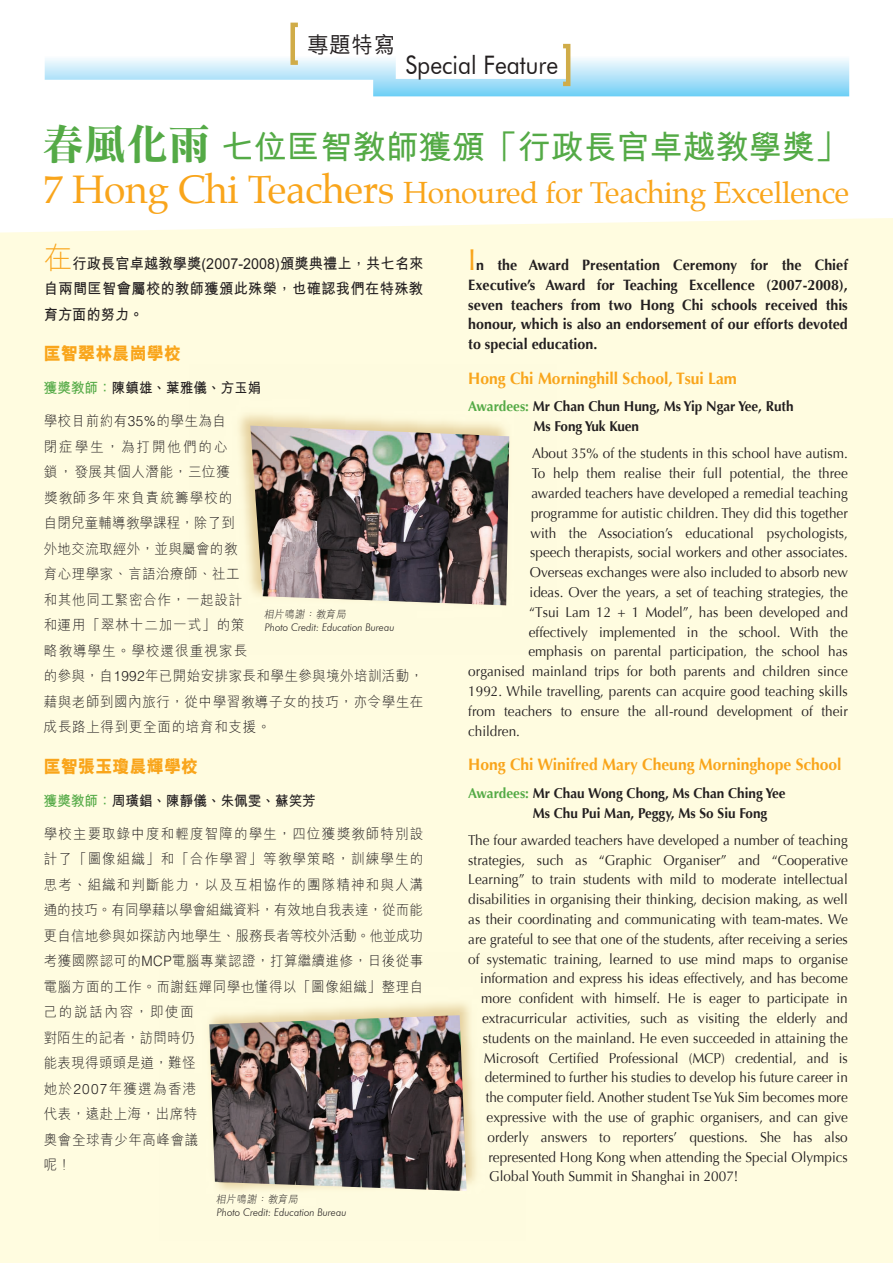
<style>
.page{position:relative;width:893px;height:1263px;background:#fff}
.page>*{position:absolute;margin:0;border:0;box-sizing:border-box;transform-origin:0 0}
.t1{font:700 33px "M Hei";color:#54aa46}
.t2{font:30px "Palatino";letter-spacing:-.01em;color:#f9a51b}
.t3{font:25.5px "Futura BT";color:#231f20;scale:.9 1}
.t4{font:500 22.5px "M Hei";color:#231f20;scale:.95 1}
.t5{font:800 18px "M Hei";letter-spacing:.005em;color:#f9a51b;scale:.95 1}
.t6{font:700 16.5px "Optima";color:#f9a51b;scale:.95 1}
.t7{font:700 15px/19.8px "Optima";color:#231f20;text-align:justify;scale:.95 1}
.t8{font:700 15px/25.5px "M Hei";letter-spacing:.025em;color:#231f20;text-align:justify;scale:.95 1}
.t9{font:14.25px "Optima";color:#231f20;scale:.95 1}
.t10{font:300 14.25px/25.5px "M Hei";letter-spacing:.04em;color:#231f20;scale:.95 1}
.t11{font:700 14.25px/19.8px "Optima";color:#231f20;scale:.95 1}
.t12{font:700 14.25px "M Hei";letter-spacing:.005em;color:#231f20;scale:.95 1}
.t13{font:italic 300 10.5px "Futura BT";color:#231f20;scale:.95 1}
.t14{font:italic 300 10.5px "M Hei";color:#231f20;scale:.95 1}
.s1{font-family:"DF Li Song Bd HK BF";font-weight:400;font-size:42px}
.s2{font-size:39px}
.s3{font-weight:300;font-size:30px;color:#f9a51b}
.s4{color:#54aa46}
.s5{font-family:"Helvetica"}
.s6{font-weight:400;font-size:30px;color:#f9a51b}
</style>
<div class="page">
<div style="left:0;top:218px;width:893px;height:1045px;background:#fffce0"></div>
<div style="left:189px;top:365px;width:368px;height:289px;background:#fefbdf"></div>
<div style="left:159px;top:953px;width:366px;height:288px;background:#fefbdf"></div>
<svg style="left:45px;top:56px;width:804px;height:40px"></svg>
<div style="left:290px;top:23px;width:10px;height:42px;border:4px solid #d0ac48"></div>
<div style="left:561px;top:44px;width:9px;height:42px;border:4px solid #d0ac48"></div>
<img style="left:250px;top:426px;width:259px;height:179px">
<img style="left:209px;top:1015px;width:258px;height:176px">
<h3 class="t4" style="left:307px;top:33px;width:94px">專題特寫</h3>
<h3 class="t3" style="left:405px;top:49px;width:171px">Special Feature</h3>
<h1 class="t1" style="left:42px;top:130px;width:807px"><span class="s1">春風化雨</span> 七位匡智教師獲頒「行政長官卓越教學獎」</h1>
<h2 class="t2" style="left:44px;top:173px;width:807px"><span class="s2">7 Hong Chi Teachers</span> Honoured for Teaching Excellence</h2>
<p class="t8" style="left:44px;top:251px;width:401px"><span class="s3">在</span>行政長官卓越教學獎(2007-2008)頒獎典禮上，共七名來自兩間匡智會屬校的教師獲頒此殊榮，也確認我們在特殊教育方面的努力。</p>
<p class="t5" style="left:44px;top:344px;width:146px">匡智翠林晨崗學校</p>
<p class="t12" style="left:44px;top:381px;width:231px"><span class="s4">獲獎教師：</span>陳鎮雄、葉雅儀、方玉娟</p>
<p class="t10" style="left:44px;top:409px;width:401px">學校目前約有<span class="s5">35%</span>的學生為自<br>閉症學生，為打開他們的心<br>鎖，發展其個人潛能，三位獲<br>獎教師多年來負責統籌學校的<br>自閉兒童輔導教學課程，除了到<br>外地交流取經外，並與屬會的教<br>育心理學家、言語治療師、社工<br>和其他同工緊密合作，一起設計<br>和運用「翠林十二加一式」的策<br>略教導學生。學校還很重視家長<br>的參與，自<span class="s5">1992</span>年已開始安排家長和學生參與境外培訓活動，藉與老師到國內旅行，從中學習教導子女的技巧，亦令學生在成長路上得到更全面的培育和支援。</p>
<p class="t5" style="left:44px;top:757px;width:164px">匡智張玉瓊晨輝學校</p>
<p class="t12" style="left:44px;top:793px;width:288px"><span class="s4">獲獎教師：</span>周璜錩、陳靜儀、朱佩雯、蘇笑芳</p>
<p class="t10" style="left:44px;top:821px;width:401px">學校主要取錄中度和輕度智障的學生，四位獲獎教師特別設計了「圖像組織」和「合作學習」等教學策略，訓練學生的思考、組織和判斷能力，以及互相協作的團隊精神和與人溝通的技巧。有同學藉以學會組織資料，有效地自我表達，從而能更自信地參與如探訪內地學生、服務長者等校外活動。他並成功考獲國際認可的<span class="s5">MCP</span>電腦專業認證，打算繼續進修，日後從事電腦方面的工作。而謝鈺嬋同學也懂得以「圖像組織」整理自己的說話內容，即使面<br>對陌生的記者，訪問時仍<br>能表現得頭頭是道，難怪<br>她於<span class="s5">2007</span>年獲選為香港<br>代表，遠赴上海，出席特<br>奧會全球青少年高峰會議<br>呢！</p>
<p class="t14" style="left:264px;top:609px;width:90px">相片鳴謝：教育局</p>
<p class="t13" style="left:265px;top:621px;width:138px">Photo Credit: Education Bureau</p>
<p class="t14" style="left:216px;top:1193px;width:90px">相片鳴謝：教育局</p>
<p class="t13" style="left:217px;top:1206px;width:138px">Photo Credit: Education Bureau</p>
<p class="t7" style="left:468px;top:255px;width:401px"><span class="s6">I</span>n the Award Presentation Ceremony for the Chief Executive’s Award for Teaching Excellence (2007-2008), seven teachers from two Hong Chi schools received this honour, which is also an endorsement of our efforts devoted to special education.</p>
<p class="t6" style="left:468px;top:369px;width:284px">Hong Chi Morninghill School, Tsui Lam</p>
<p class="t11" style="left:533px;top:397px;width:276px;text-indent:-65px"><span class="s4">Awardees:</span> Mr Chan Chun Hung, Ms Yip Ngar Yee, Ruth<br>Ms Fong Yuk Kuen</p>
<p class="t9" style="left:532px;top:445px;width:334px">About 35% of the students in this school have autism.</p>
<p class="t9" style="left:532px;top:465px;width:334px">To help them realise their full potential, the three</p>
<p class="t9" style="left:531px;top:485px;width:335px">awarded teachers have developed a remedial teaching</p>
<p class="t9" style="left:531px;top:505px;width:335px">programme for autistic children. They did this together</p>
<p class="t9" style="left:531px;top:524px;width:335px">with the Association’s educational psychologists,</p>
<p class="t9" style="left:530px;top:544px;width:336px">speech therapists, social workers and other associates.</p>
<p class="t9" style="left:530px;top:564px;width:336px">Overseas exchanges were also included to absorb new</p>
<p class="t9" style="left:530px;top:584px;width:336px">ideas. Over the years, a set of teaching strategies, the</p>
<p class="t9" style="left:529px;top:604px;width:337px">“Tsui Lam 12 + 1 Model”, has been developed and</p>
<p class="t9" style="left:529px;top:623px;width:337px">effectively implemented in the school. With the</p>
<p class="t9" style="left:528px;top:643px;width:338px">emphasis on parental participation, the school has</p>
<p class="t9" style="left:468px;top:663px;width:401px">organised mainland trips for both parents and children since</p>
<p class="t9" style="left:468px;top:683px;width:401px">1992. While travelling, parents can acquire good teaching skills</p>
<p class="t9" style="left:468px;top:703px;width:401px">from teachers to ensure the all-round development of their</p>
<p class="t9" style="left:468px;top:722px;width:56px">children.</p>
<p class="t6" style="left:468px;top:755px;width:394px">Hong Chi Winifred Mary Cheung Morninghope School</p>
<p class="t11" style="left:533px;top:783px;width:268px;text-indent:-64px"><span class="s4">Awardees:</span> Mr Chau Wong Chong, Ms Chan Ching Yee<br>Ms Chu Pui Man, Peggy, Ms So Siu Fong</p>
<p class="t9" style="left:468px;top:832px;width:401px">The four awarded teachers have developed a number of teaching</p>
<p class="t9" style="left:468px;top:851px;width:401px">strategies, such as “Graphic Organiser” and “Cooperative</p>
<p class="t9" style="left:468px;top:871px;width:401px">Learning” to train students with mild to moderate intellectual</p>
<p class="t9" style="left:468px;top:891px;width:401px">disabilities in organising their thinking, decision making, as well</p>
<p class="t9" style="left:468px;top:911px;width:401px">as their coordinating and communicating with team-mates. We</p>
<p class="t9" style="left:468px;top:931px;width:401px">are grateful to see that one of the students, after receiving a series</p>
<p class="t9" style="left:468px;top:950px;width:401px">of systematic training, learned to use mind maps to organise</p>
<p class="t9" style="left:480px;top:970px;width:388px">information and express his ideas effectively, and has become</p>
<p class="t9" style="left:481px;top:990px;width:387px">more confident with himself. He is eager to participate in</p>
<p class="t9" style="left:482px;top:1010px;width:387px">extracurricular activities, such as visiting the elderly and</p>
<p class="t9" style="left:483px;top:1030px;width:386px">students on the mainland. He even succeeded in attaining the</p>
<p class="t9" style="left:484px;top:1049px;width:385px">Microsoft Certified Professional (MCP) credential, and is</p>
<p class="t9" style="left:485px;top:1069px;width:384px">determined to further his studies to develop his future career in</p>
<p class="t9" style="left:486px;top:1089px;width:383px">the computer field. Another student Tse Yuk Sim becomes more</p>
<p class="t9" style="left:487px;top:1109px;width:382px">expressive with the use of graphic organisers, and can give</p>
<p class="t9" style="left:487px;top:1129px;width:381px">orderly answers to reporters’ questions. She has also</p>
<p class="t9" style="left:488px;top:1148px;width:380px">represented Hong Kong when attending the Special Olympics</p>
<p class="t9" style="left:489px;top:1168px;width:264px">Global Youth Summit in Shanghai in 2007!</p>
</div>
